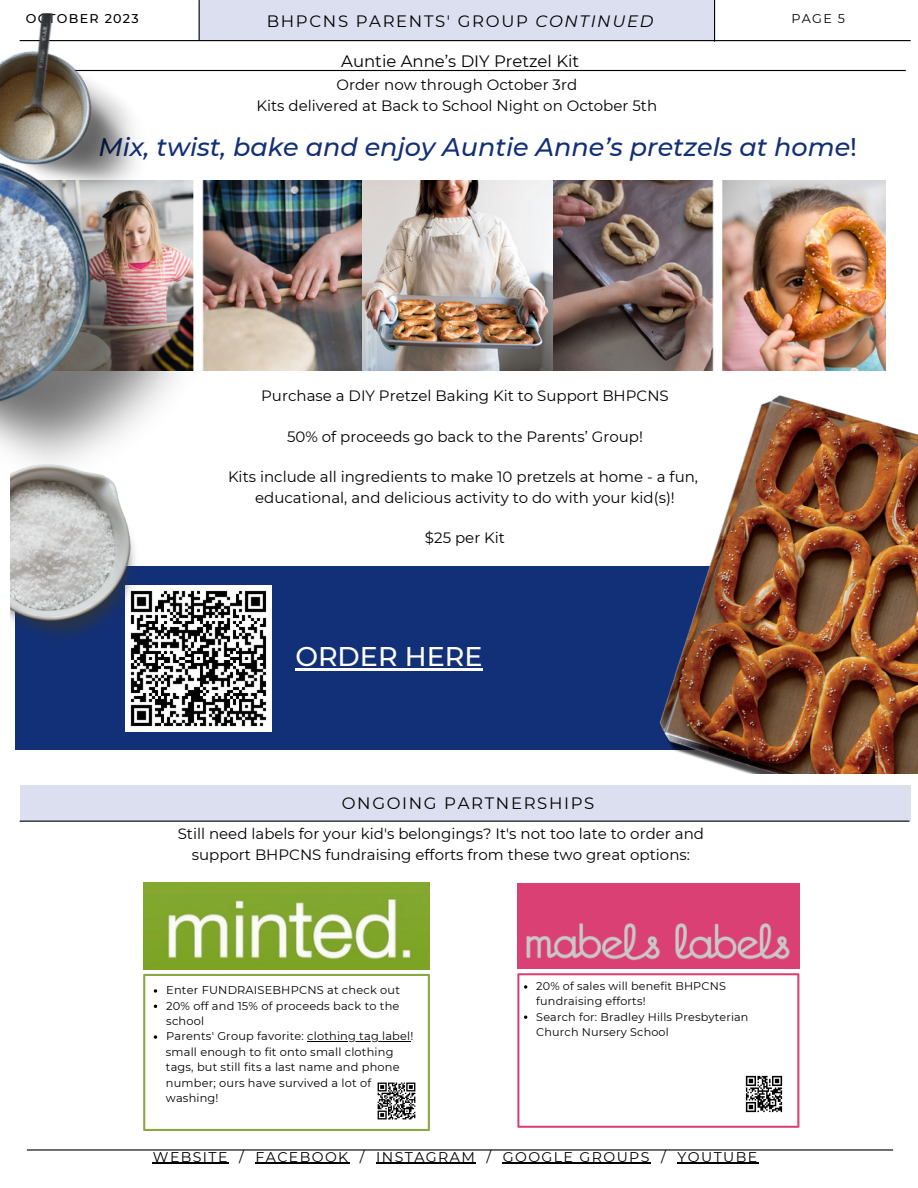
<style>
.page{position:relative;width:918px;height:1188px;background:#fff}
.page>*{position:absolute;margin:0;border:0;box-sizing:border-box;transform-origin:0 0}
.t1{font:500 27px "Montserrat";color:#fff}
.t2{font:italic 500 25.5px "Montserrat";color:#123077}
.t3{font:16.5px "Montserrat";letter-spacing:.1em;color:#000}
.t4{font:16.5px "Montserrat";color:#000}
.t5{font:15px/20.2px "Montserrat";color:#000;text-align:center}
.t6{font:14.1px "Montserrat";letter-spacing:.1em;color:#000}
.t7{font:500 12.75px "Montserrat";letter-spacing:.1em;color:#000}
.t8{font:12.75px "Montserrat";color:#000}
.t9{font:11.4px/15.3px "Montserrat";letter-spacing:.015em;color:#000}
.t10{font:11.25px/15.1px "Montserrat";letter-spacing:.015em;color:#000}
.s1{font-style:italic}
.s2{font-style:normal}
</style>
<div class="page">
<div style="left:200px;top:0;width:514px;height:40px;background:#dbdfef"></div>
<hr style="left:20px;top:40px;width:891px;height:1px;background:#000">
<div style="left:15px;top:566px;width:855px;height:184px;background:#123077"></div>
<hr style="left:199px;top:0;width:1px;height:41px;background:#000">
<hr style="left:714px;top:0;width:1px;height:42px;background:#000">
<hr style="left:27px;top:1149px;width:866px;height:2px;background:#000">
<hr style="left:15px;top:70px;width:891px;height:1px;background:#000">
<img style="left:333px;top:181px;width:552px;height:190px">
<img style="left:658px;top:359px;width:260px;height:414px">
<img style="left:125px;top:585px;width:146px;height:147px">
<hr style="left:153px;top:1163px;width:76px;height:1px;background:#000">
<hr style="left:256px;top:1163px;width:94px;height:1px;background:#000">
<hr style="left:376px;top:1163px;width:100px;height:1px;background:#000">
<hr style="left:503px;top:1163px;width:148px;height:1px;background:#000">
<hr style="left:678px;top:1163px;width:81px;height:1px;background:#000">
<hr style="left:295px;top:668px;width:188px;height:3px;background:#fff">
<img style="left:0;top:13px;width:333px;height:527px">
<img style="left:11px;top:441px;width:143px;height:218px">
<img style="left:363px;top:181px;width:190px;height:189px">
<svg style="left:143px;top:974px;width:287px;height:157px"></svg>
<svg style="left:154px;top:989px;width:3px;height:4px"></svg>
<svg style="left:154px;top:1035px;width:3px;height:4px"></svg>
<hr style="left:307px;top:1041px;width:103px;height:1px;background:#000">
<img style="left:376px;top:1080px;width:42px;height:42px">
<img style="left:143px;top:883px;width:287px;height:86px">
<div style="left:517px;top:883px;width:283px;height:85px;background:#da4074"></div>
<img style="left:517px;top:923px;width:283px;height:53px">
<svg style="left:517px;top:973px;width:282px;height:155px"></svg>
<img style="left:743px;top:1074px;width:42px;height:41px">
<svg style="left:524px;top:985px;width:3px;height:4px"></svg>
<div style="left:20px;top:785px;width:890px;height:36px;background:#dbdfef"></div>
<hr style="left:20px;top:821px;width:890px;height:1px;background:#000">
<p class="t7" style="left:26px;top:11px;width:115px">OCTOBER 2023</p>
<p class="t3" style="left:267px;top:11px;width:388px">BHPCNS PARENTS' GROUP <span class="s1">CONTINUED</span></p>
<p class="t8" style="left:792px;top:11px;width:55px">PAGE 5</p>
<p class="t4" style="left:341px;top:51px;width:239px">Auntie Anne’s DIY Pretzel Kit</p>
<p class="t5" style="left:336px;top:75px;width:242px">Order now through October 3rd</p>
<p class="t5" style="left:257px;top:95px;width:402px">Kits delivered at Back to School Night on October 5th</p>
<p class="t2" style="left:98px;top:131px;width:760px">Mix, twist, bake and enjoy Auntie Anne’s pretzels at home<span class="s2">!</span></p>
<p class="t5" style="left:261px;top:386px;width:409px">Purchase a DIY Pretzel Baking Kit to Support BHPCNS</p>
<p class="t5" style="left:287px;top:426px;width:357px">50% of proceeds go back to the Parents’ Group!</p>
<p class="t5" style="left:228px;top:467px;width:472px">Kits include all ingredients to make 10 pretzels at home - a fun,</p>
<p class="t5" style="left:255px;top:487px;width:421px">educational, and delicious activity to do with your kid(s)!</p>
<p class="t5" style="left:425px;top:528px;width:82px">$25 per Kit</p>
<p class="t1" style="left:295px;top:640px;width:189px">ORDER HERE</p>
<p class="t3" style="left:342px;top:793px;width:254px">ONGOING PARTNERSHIPS</p>
<p class="t5" style="left:178px;top:824px;width:528px">Still need labels for your kid's belongings? It's not too late to order and support BHPCNS fundraising efforts from these two great options:</p>
<p class="t9" style="left:166px;top:983px;width:235px">Enter FUNDRAISEBHPCNS at check out</p>
<p class="t9" style="left:166px;top:998px;width:235px">20% off and 15% of proceeds back to the school</p>
<p class="t9" style="left:166px;top:1029px;width:249px">Parents' Group favorite: clothing tag label!</p>
<p class="t9" style="left:166px;top:1044px;width:229px">small enough to fit onto small clothing</p>
<p class="t9" style="left:166px;top:1059px;width:235px">tags, but still fits a last name and phone</p>
<p class="t9" style="left:166px;top:1075px;width:207px">number; ours have survived a lot of</p>
<p class="t9" style="left:166px;top:1090px;width:54px">washing!</p>
<p class="t10" style="left:536px;top:979px;width:191px">20% of sales will benefit BHPCNS fundraising efforts!</p>
<p class="t10" style="left:536px;top:1009px;width:214px">Search for: Bradley Hills Presbyterian<br>Church Nursery School</p>
<p class="t6" style="left:153px;top:1148px;width:606px">WEBSITE / FACEBOOK / INSTAGRAM / GOOGLE GROUPS / YOUTUBE</p>
</div>
